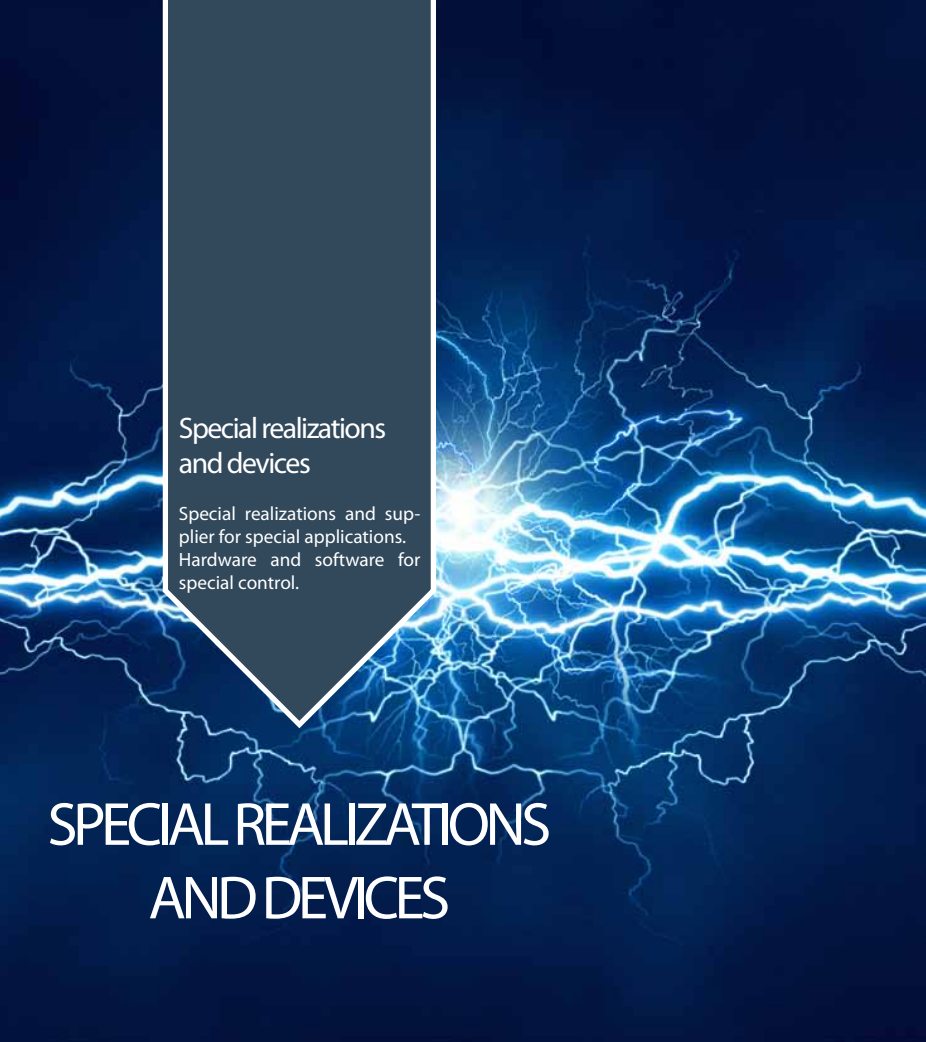
<style>
.page{position:relative;width:926px;height:1042px;background:#fff}
.page>*{position:absolute;margin:0;border:0;box-sizing:border-box;transform-origin:0 0}
.t1{font:61.25px/73.5px "Myriad Pro";letter-spacing:-.075em;color:#fff;text-align:center}
.t2{font:29.75px/35.7px "Myriad Pro";letter-spacing:-.05em;color:#fff}
.t3{font:19.25px/23.1px "Myriad Pro";color:#fff}
</style>
<div class="page">
<img style="left:0;top:0;width:926px;height:1042px">
<svg style="left:160px;top:0;width:281px;height:732px"></svg>
<hr style="left:925px;top:63px;width:1px;height:915px;background:#32485b">
<h2 class="t2" style="left:179px;top:410px;width:209px">Special realizations and devices</h2>
<p class="t3" style="left:179px;top:502px;width:243px">Special realizations and sup&shy;plier for special applications.<br>Hardware and software for special control.</p>
<h1 class="t1" style="left:47px;top:789px;width:505px">SPECIAL REALIZATIONS<br>AND DEVICES</h1>
</div>
